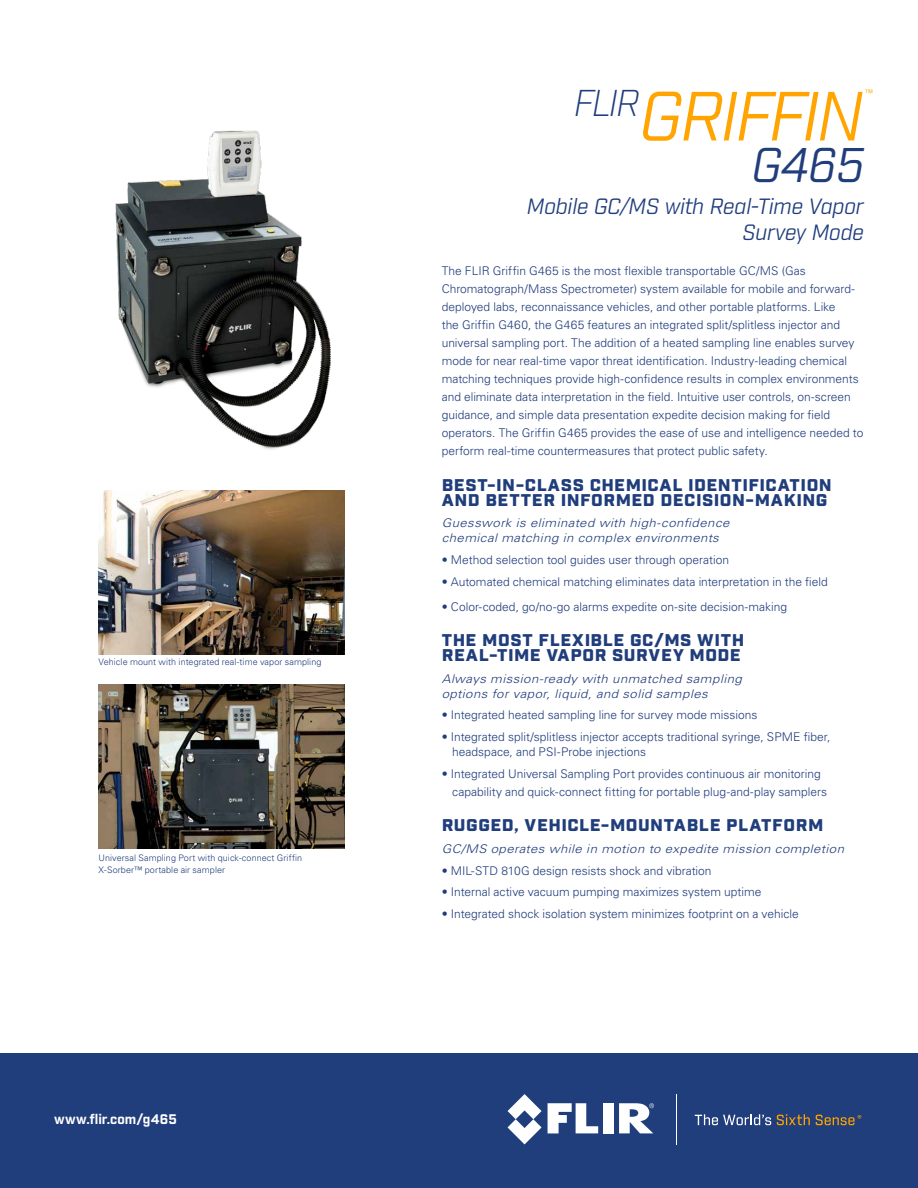
<style>
.page{position:relative;width:918px;height:1188px;background:#fff}
.page>*{position:absolute;margin:0;border:0;box-sizing:border-box;transform-origin:0 0}
.t1{font:italic 67.5px "Industry";letter-spacing:-.045em;color:#ffa400}
.t2{font:italic 47.25px "Industry";color:#203d7c}
.t3{font:italic 21.45px/25.8px "Industry";letter-spacing:-.005em;color:#203d7c;text-align:right}
.t4{font:900 16.5px/15px "Industry";letter-spacing:.03em;color:#203d7c;scale:1.1 1}
.t5{font:700 13.5px "Industry";letter-spacing:.01em;color:#fff}
.t6{font:300 12px/18px "Univers LT Std";color:#203d7c}
.t7{font:italic 300 12px/15px "Univers LT Std";letter-spacing:.035em;color:#203d7c;scale:1.1 1}
.t8{font:10.5px "Univers LT Std";color:#ffa400}
.t9{font:300 9px/12px "Univers LT Std";letter-spacing:.01em;color:#203d7c}
</style>
<div class="page">
<img style="left:98px;top:490px;width:246px;height:164px">
<div style="left:0;top:1053px;width:918px;height:135px;background:#203d7c"></div>
<svg style="left:548px;top:1103px;width:50px;height:30px"></svg>
<div style="left:603px;top:1103px;width:11px;height:30px;background:#fff"></div>
<svg style="left:508px;top:1094px;width:34px;height:50px"></svg>
<svg style="left:619px;top:1103px;width:35px;height:30px"></svg>
<svg style="left:695px;top:1114px;width:76px;height:11px"></svg>
<svg style="left:777px;top:1114px;width:33px;height:11px"></svg>
<hr style="left:676px;top:1094px;width:1px;height:50px;background:#fff">
<svg style="left:816px;top:1115px;width:45px;height:10px"></svg>
<img style="left:115px;top:130px;width:216px;height:320px">
<img style="left:98px;top:684px;width:246px;height:164px">
<p class="t9" style="left:98px;top:656px;width:224px">Vehicle mount with integrated real-time vapor sampling</p>
<p class="t9" style="left:98px;top:852px;width:205px">Universal Sampling Port with quick-connect Griffin<br>X-Sorber™ portable air sampler</p>
<p class="t5" style="left:54px;top:1110px;width:124px">www.flir.com/g465</p>
<p class="t8" style="left:864px;top:87px;width:12px">™</p>
<h1 class="t1" style="left:574px;top:76px;width:291px"><sup>FLIR</sup>GRIFFIN</h1>
<h2 class="t2" style="left:752px;top:137px;width:114px">G465</h2>
<h3 class="t3" style="left:527px;top:194px;width:339px">Mobile GC/MS with Real-Time Vapor<br>Survey Mode</h3>
<p class="t6" style="left:442px;top:262px;width:423px">The FLIR Griffin G465 is the most flexible transportable GC/MS (Gas Chromatograph/Mass Spectrometer) system available for mobile and forward&shy;deployed labs, reconnaissance vehicles, and other portable platforms. Like<br>the Griffin G460, the G465 features an integrated split/splitless injector and universal sampling port. The addition of a heated sampling line enables survey mode for near real-time vapor threat identification. Industry-leading chemical matching techniques provide high-confidence results in complex environments and eliminate data interpretation in the field. Intuitive user controls, on-screen guidance, and simple data presentation expedite decision making for field operators. The Griffin G465 provides the ease of use and intelligence needed to perform real-time countermeasures that protect public safety.</p>
<h3 class="t4" style="left:442px;top:478px;width:356px">BEST-IN-CLASS CHEMICAL IDENTIFICATION<br>AND BETTER INFORMED DECISION-MAKING</h3>
<p class="t7" style="left:442px;top:516px;width:263px">Guesswork is eliminated with high-confidence chemical matching in complex environments</p>
<p class="t6" style="left:442px;top:551px;width:289px">• Method selection tool guides user through operation</p>
<p class="t6" style="left:442px;top:573px;width:388px">• Automated chemical matching eliminates data interpretation in the field</p>
<p class="t6" style="left:442px;top:597px;width:347px">• Color-coded, go/no-go alarms expedite on-site decision-making</p>
<h3 class="t4" style="left:442px;top:634px;width:277px">THE MOST FLEXIBLE GC/MS WITH<br>REAL-TIME VAPOR SURVEY MODE</h3>
<p class="t7" style="left:442px;top:671px;width:274px">Always mission-ready with unmatched sampling options for vapor, liquid, and solid samples</p>
<p class="t6" style="left:442px;top:706px;width:317px">• Integrated heated sampling line for survey mode missions</p>
<p class="t6" style="left:452px;top:729px;width:380px;line-height:15px;text-indent:-10px">• Integrated split/splitless injector accepts traditional syringe, SPME fiber, headspace, and PSI-Probe injections</p>
<p class="t6" style="left:452px;top:765px;width:376px;text-indent:-10px">• Integrated Universal Sampling Port provides continuous air monitoring capability and quick-connect fitting for portable plug-and-play samplers</p>
<h3 class="t4" style="left:442px;top:819px;width:349px">RUGGED, VEHICLE-MOUNTABLE PLATFORM</h3>
<p class="t7" style="left:442px;top:841px;width:367px">GC/MS operates while in motion to expedite mission completion</p>
<p class="t6" style="left:442px;top:861px;width:271px">• MIL-STD 810G design resists shock and vibration</p>
<p class="t6" style="left:442px;top:883px;width:321px">• Internal active vacuum pumping maximizes system uptime</p>
<p class="t6" style="left:442px;top:905px;width:359px">• Integrated shock isolation system minimizes footprint on a vehicle</p>
</div>
